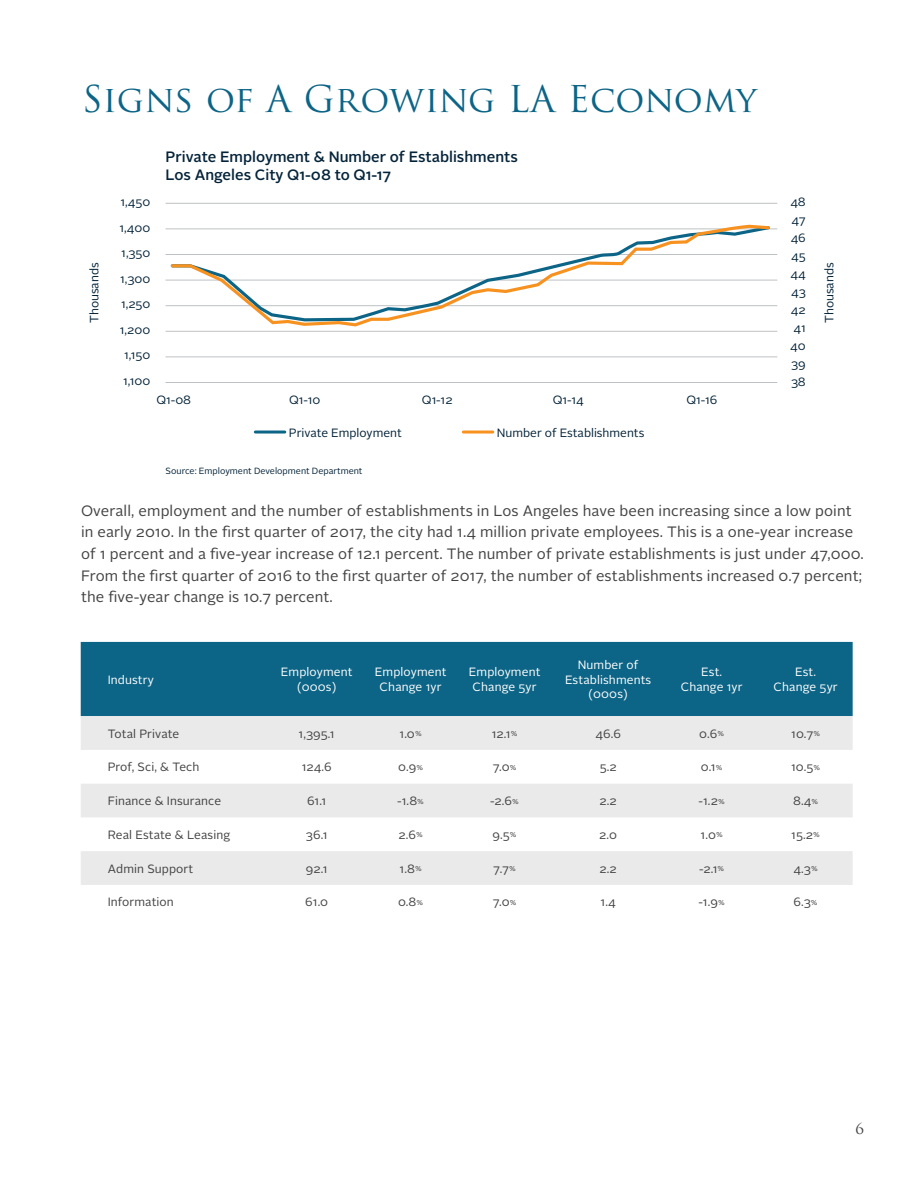
<style>
.page{position:relative;width:918px;height:1188px;background:#fff}
.page>*{position:absolute;margin:0;border:0;box-sizing:border-box;transform-origin:0 0}
.t1{font:36px "Trajan Pro";letter-spacing:.005em;color:#0c6486}
.t2{font:15px/21.6px "Alright Sans";letter-spacing:.01em;color:#424243}
.t3{font:500 15px/18px "Alright Sans";color:#042339}
.t4{font:15px "Trajan Pro";color:#424243}
.t5{font:12px "Alright Sans";letter-spacing:.01em;color:#424243}
.t6{font:12px/18px "Alright Sans";color:#042339;text-align:center}
.t7{font:12px/14.4px "Alright Sans";letter-spacing:.01em;color:#fff;text-align:center}
.t8{font:9px "Alright Sans";color:#042339}
.s1{font-size:9px}
</style>
<div class="page">
<hr style="left:166px;top:203px;width:611px;height:1px;background:#bec1c3">
<hr style="left:166px;top:382px;width:611px;height:1px;background:#bec1c3">
<hr style="left:166px;top:356px;width:611px;height:1px;background:#bec1c3">
<hr style="left:166px;top:331px;width:611px;height:1px;background:#bec1c3">
<hr style="left:166px;top:305px;width:611px;height:1px;background:#bec1c3">
<hr style="left:166px;top:280px;width:611px;height:1px;background:#bec1c3">
<hr style="left:166px;top:254px;width:611px;height:1px;background:#bec1c3">
<hr style="left:166px;top:228px;width:611px;height:1px;background:#bec1c3">
<svg style="left:169px;top:224px;width:603px;height:103px"></svg>
<hr style="left:255px;top:431px;width:30px;height:3px;background:#0c6486">
<hr style="left:463px;top:431px;width:30px;height:3px;background:#f79220">
<div style="left:81px;top:642px;width:772px;height:74px;background:#0c6486"></div>
<svg style="left:81px;top:716px;width:772px;height:169px;fill:#eaeaeb"></svg>
<h1 class="t1" style="left:82px;top:76px;width:676px">Signs of A Growing LA Economy</h1>
<p class="t3" style="left:166px;top:148px;width:354px">Private Employment &amp; Number of Establishments<br>Los Angeles City Q1-08 to Q1-17</p>
<p class="t6" style="left:119px;top:189px;width:32px;line-height:25.5px">1,450<br>1,400<br>1,350<br>1,300<br>1,250<br>1,200<br>1,150<br>1,100</p>
<p class="t6" style="left:790px;top:193px;width:17px;text-align:justify">48<br>47<br>46<br>45<br>44<br>43<br>42<br>41<br>40<br>39<br>38</p>
<p class="t6" style="left:156px;top:391px;width:36px">Q1-08</p>
<p class="t6" style="left:289px;top:391px;width:33px">Q1-10</p>
<p class="t6" style="left:422px;top:391px;width:32px">Q1-12</p>
<p class="t6" style="left:553px;top:391px;width:33px">Q1-14</p>
<p class="t6" style="left:686px;top:391px;width:32px">Q1-16</p>
<p class="t6" style="left:289px;top:424px;width:114px">Private Employment</p>
<p class="t6" style="left:86px;top:323px;width:62px;rotate:-90deg">Thousands</p>
<p class="t6" style="left:821px;top:323px;width:62px;rotate:-90deg">Thousands</p>
<p class="t6" style="left:497px;top:424px;width:149px">Number of Establishments</p>
<p class="t8" style="left:166px;top:465px;width:198px">Source: Employment Development Department</p>
<p class="t2" style="left:81px;top:500px;width:784px">Overall, employment and the number of establishments in Los Angeles have been increasing since a low point in early 2010. In the first quarter of 2017, the city had 1.4 million private employees. This is a one-year increase of 1 percent and a five-year increase of 12.1 percent. The number of private establishments is just under 47,000.<br>From the first quarter of 2016 to the first quarter of 2017, the number of establishments increased 0.7 percent; the five-year change is 10.7 percent.</p>
<p class="t7" style="left:108px;top:672px;width:48px">Industry</p>
<p class="t7" style="left:281px;top:665px;width:73px">Employment (000s)</p>
<p class="t7" style="left:375px;top:665px;width:73px">Employment<br>Change 1yr</p>
<p class="t7" style="left:469px;top:665px;width:73px">Employment<br>Change 5yr</p>
<p class="t7" style="left:565px;top:658px;width:88px">Number of<br>Establishments (000s)</p>
<p class="t7" style="left:681px;top:665px;width:64px">Est.<br>Change 1yr</p>
<p class="t7" style="left:774px;top:665px;width:66px">Est.<br>Change 5yr</p>
<p class="t5" style="left:108px;top:725px;width:73px">Total Private</p>
<p class="t5" style="left:299px;top:725px;width:38px">1,395.1</p>
<p class="t5" style="left:400px;top:725px;width:24px">1.0<span class="s1">%</span></p>
<p class="t5" style="left:492px;top:725px;width:27px">12.1<span class="s1">%</span></p>
<p class="t5" style="left:595px;top:725px;width:27px">46.6</p>
<p class="t5" style="left:699px;top:725px;width:26px">0.6<span class="s1">%</span></p>
<p class="t5" style="left:791px;top:725px;width:30px">10.7<span class="s1">%</span></p>
<p class="t5" style="left:108px;top:759px;width:93px">Prof, Sci, &amp; Tech</p>
<p class="t5" style="left:302px;top:759px;width:32px">124.6</p>
<p class="t5" style="left:398px;top:759px;width:26px">0.9<span class="s1">%</span></p>
<p class="t5" style="left:493px;top:759px;width:25px">7.0<span class="s1">%</span></p>
<p class="t5" style="left:600px;top:759px;width:19px">5.2</p>
<p class="t5" style="left:701px;top:759px;width:23px">0.1<span class="s1">%</span></p>
<p class="t5" style="left:791px;top:759px;width:31px">10.5<span class="s1">%</span></p>
<p class="t5" style="left:108px;top:793px;width:115px">Finance &amp; Insurance</p>
<p class="t5" style="left:307px;top:793px;width:21px">61.1</p>
<p class="t5" style="left:397px;top:793px;width:28px">-1.8<span class="s1">%</span></p>
<p class="t5" style="left:490px;top:793px;width:30px">-2.6<span class="s1">%</span></p>
<p class="t5" style="left:600px;top:793px;width:19px">2.2</p>
<p class="t5" style="left:699px;top:793px;width:28px">-1.2<span class="s1">%</span></p>
<p class="t5" style="left:793px;top:793px;width:27px">8.4<span class="s1">%</span></p>
<p class="t5" style="left:108px;top:827px;width:124px">Real Estate &amp; Leasing</p>
<p class="t5" style="left:306px;top:827px;width:23px">36.1</p>
<p class="t5" style="left:399px;top:827px;width:26px">2.6<span class="s1">%</span></p>
<p class="t5" style="left:493px;top:827px;width:26px">9.5<span class="s1">%</span></p>
<p class="t5" style="left:599px;top:827px;width:19px">2.0</p>
<p class="t5" style="left:701px;top:827px;width:24px">1.0<span class="s1">%</span></p>
<p class="t5" style="left:791px;top:827px;width:30px">15.2<span class="s1">%</span></p>
<p class="t5" style="left:108px;top:860px;width:87px">Admin Support</p>
<p class="t5" style="left:306px;top:860px;width:23px">92.1</p>
<p class="t5" style="left:400px;top:860px;width:24px">1.8<span class="s1">%</span></p>
<p class="t5" style="left:493px;top:860px;width:24px">7.7<span class="s1">%</span></p>
<p class="t5" style="left:600px;top:860px;width:19px">2.2</p>
<p class="t5" style="left:699px;top:860px;width:27px">-2.1<span class="s1">%</span></p>
<p class="t5" style="left:794px;top:860px;width:26px">4.3<span class="s1">%</span></p>
<p class="t5" style="left:108px;top:894px;width:68px">Information</p>
<p class="t5" style="left:305px;top:894px;width:24px">61.0</p>
<p class="t5" style="left:398px;top:894px;width:27px">0.8<span class="s1">%</span></p>
<p class="t5" style="left:493px;top:894px;width:25px">7.0<span class="s1">%</span></p>
<p class="t5" style="left:601px;top:894px;width:17px">1.4</p>
<p class="t5" style="left:699px;top:894px;width:28px">-1.9<span class="s1">%</span></p>
<p class="t5" style="left:794px;top:894px;width:26px">6.3<span class="s1">%</span></p>
<p class="t4" style="left:855px;top:1119px;width:10px">6</p>
</div>
